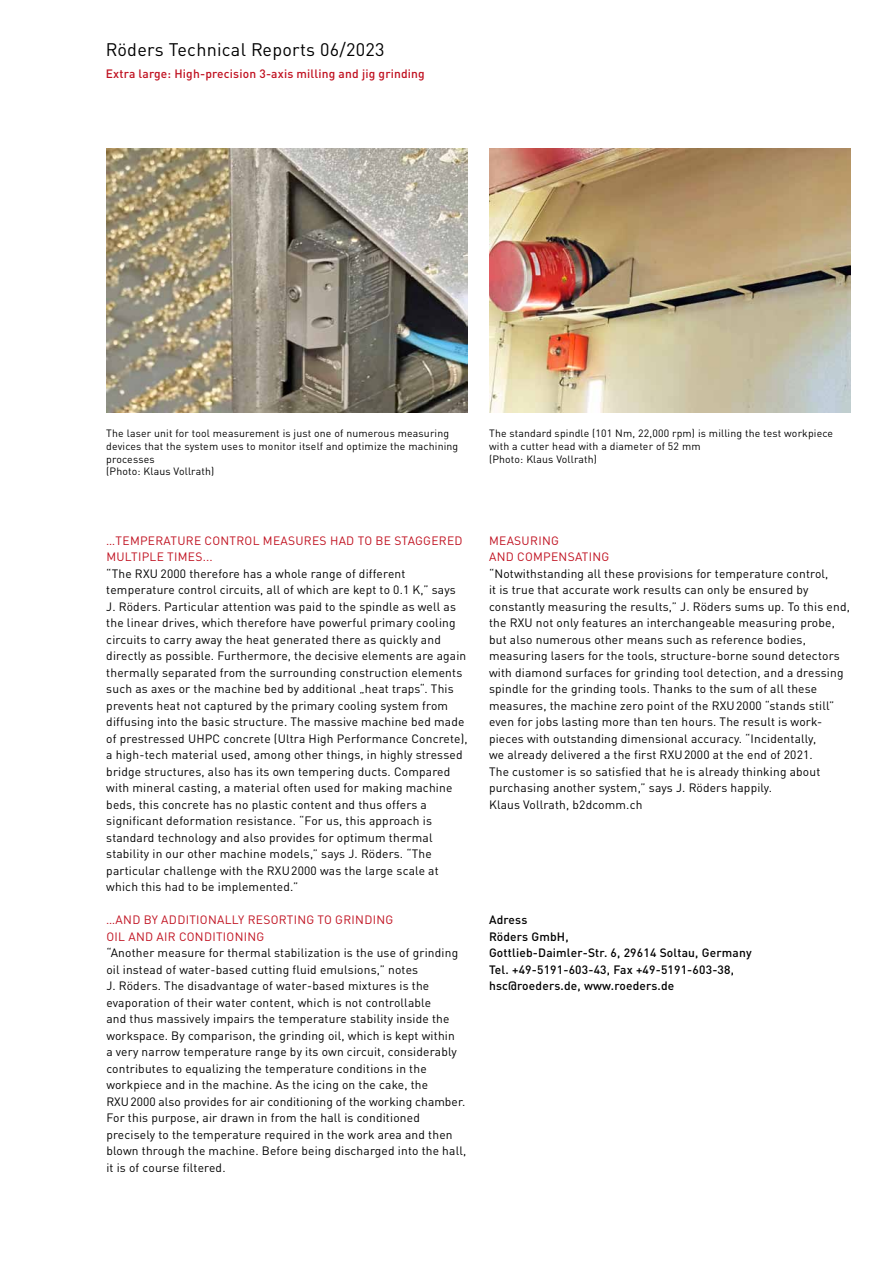
<style>
.page{position:relative;width:893px;height:1263px;background:#fff}
.page>*{position:absolute;margin:0;border:0;box-sizing:border-box;transform-origin:0 0}
.t1{font:18px "DIN Pro";letter-spacing:.015em;color:#000}
.t2{font:12px/16.5px "DIN Pro";letter-spacing:.015em;color:#000}
.t3{font:12px "DIN Pro";letter-spacing:.025em;color:#c01120}
.t4{font:500 12px/16.5px "DIN Pro";letter-spacing:.015em;color:#000}
.t5{font:500 12px "DIN Pro";letter-spacing:.015em;color:#c01120}
.t6{font:10.5px/12.6px "DIN Pro";letter-spacing:.015em;color:#000}
</style>
<div class="page">
<img style="left:489px;top:148px;width:361px;height:265px">
<img style="left:106px;top:148px;width:362px;height:265px">
<h1 class="t1" style="left:106px;top:36px;width:280px">Röders Technical Reports 06/2023</h1>
<p class="t5" style="left:106px;top:64px;width:321px">Extra large: High-precision 3-axis milling and jig grinding</p>
<p class="t6" style="left:106px;top:426px;width:354px">The laser unit for tool measurement is just one of numerous measuring devices that the system uses to monitor itself and optimize the machining processes<br>(Photo: Klaus Vollrath)</p>
<p class="t6" style="left:489px;top:426px;width:346px">The standard spindle (101 N m, 22,000 rpm) is milling the test workpiece with a cutter head with a diameter of 52 mm<br>(Photo: Klaus Vollrath)</p>
<p class="t3" style="left:106px;top:531px;width:73px">…temperatur</p>
<p class="t3" style="left:194px;top:531px;width:44px">e contro</p>
<p class="t3" style="left:253px;top:531px;width:44px">l m easur</p>
<p class="t3" style="left:312px;top:531px;width:150px">es had to be staggered</p>
<p class="t3" style="left:106px;top:548px;width:108px">mu ltiple tim es...</p>
<p class="t2" style="left:106px;top:564px;width:363px">“The RXU 2000 therefore has a whole range of different temperature control circuits, all of which are kept to 0.1 K,” says J. Röders. Particular attention was paid to the spindle as well as the linear drives, which therefore have powerful primary cooling circuits to carry away the heat generated there as quickly and directly as possible. Furthermore, the decisive elements are again thermally separated from the surrounding construction elements such as axes or the machine bed by additional „heat traps“. This prevents heat not captured by the primary cooling system from diffusing into the basic structure. The massive machine bed made of prestressed UHPC concrete (Ultra High Performance Concrete), a high-tech material used, among other things, in highly stressed bridge structures, also has its own tempering ducts. Compared with mineral casting, a material often used for making machine beds, this concrete has no plastic content and thus offers a significant deformation resistance. “For us, this approach is standard technology and also provides for optimum thermal stability in our other machine models,” says J. Röders. “The particular challenge with the RXU2000 was the large scale at which this had to be implemented.”</p>
<p class="t3" style="left:106px;top:911px;width:70px">…and by additio</p>
<p class="t3" style="left:208px;top:911px;width:63px">nally r esorti</p>
<p class="t3" style="left:297px;top:911px;width:96px">ngto grinding</p>
<p class="t3" style="left:106px;top:927px;width:105px">oil and air conditio</p>
<p class="t3" style="left:235px;top:927px;width:29px">ning</p>
<p class="t2" style="left:106px;top:944px;width:361px">“Another measure for thermal stabilization is the use of grinding oil instead of water-based cutting fluid emulsions,” notes<br>J. Röders. The disadvantage of water-based mixtures is the evaporation of their water content, which is not controllable<br>and thus massively impairs the temperature stability inside the workspace. By comparison, the grinding oil, which is kept within<br>a very narrow temperature range by its own circuit, considerably contributes to equalizing the temperature conditions in the workpiece and in the machine. As the icing on the cake, the RXU2000 also provides for air conditioning of the working chamber.<br>For this purpose, air drawn in from the hall is conditioned precisely to the temperature required in the work area and then blown through the machine. Before being discharged into the hall, it is of course filtered.</p>
<p class="t3" style="left:489px;top:531px;width:33px">Measuri</p>
<p class="t3" style="left:542px;top:531px;width:17px">ng</p>
<p class="t3" style="left:489px;top:548px;width:46px">and comp</p>
<p class="t3" style="left:551px;top:548px;width:58px">ensati ng</p>
<p class="t2" style="left:489px;top:564px;width:362px">“N otwithstanding all these provisions for temperature control,<br>it is true that accurate work results can only be ensured by constantly measuring the results,” J. Röders sums up. To this end, the RXU not only features an interchangeable measuring probe, but also numerous other means such as reference bodies, measuring lasers for the tools, structure-borne sound detectors with diamond surfaces for grinding tool detection, and a dressing spindle for the grinding tools. Thanks to the sum of all these measures, the machine zero point of the RXU2000 “stands still” even for jobs lasting more than ten hours. The result is work&shy;pieces with outstanding dimensional accuracy. “Incidentally,<br>we already delivered a the first RXU2000 at the end of 2021.<br>The customer is so satisfied that he is already thinking about purchasing another system,” says J. Röders happily.<br>Klaus Vollrath, b2dcomm.ch</p>
<p class="t4" style="left:489px;top:910px;width:264px">Adress<br>Röders GmbH,<br>Gottlieb-Daimler-Str. 6, 29614 Soltau, Germany<br>Tel. +49-5191-603-43, Fax +49-5191-603-38, hsc@roeders.de, www.roeders.de</p>
</div>
